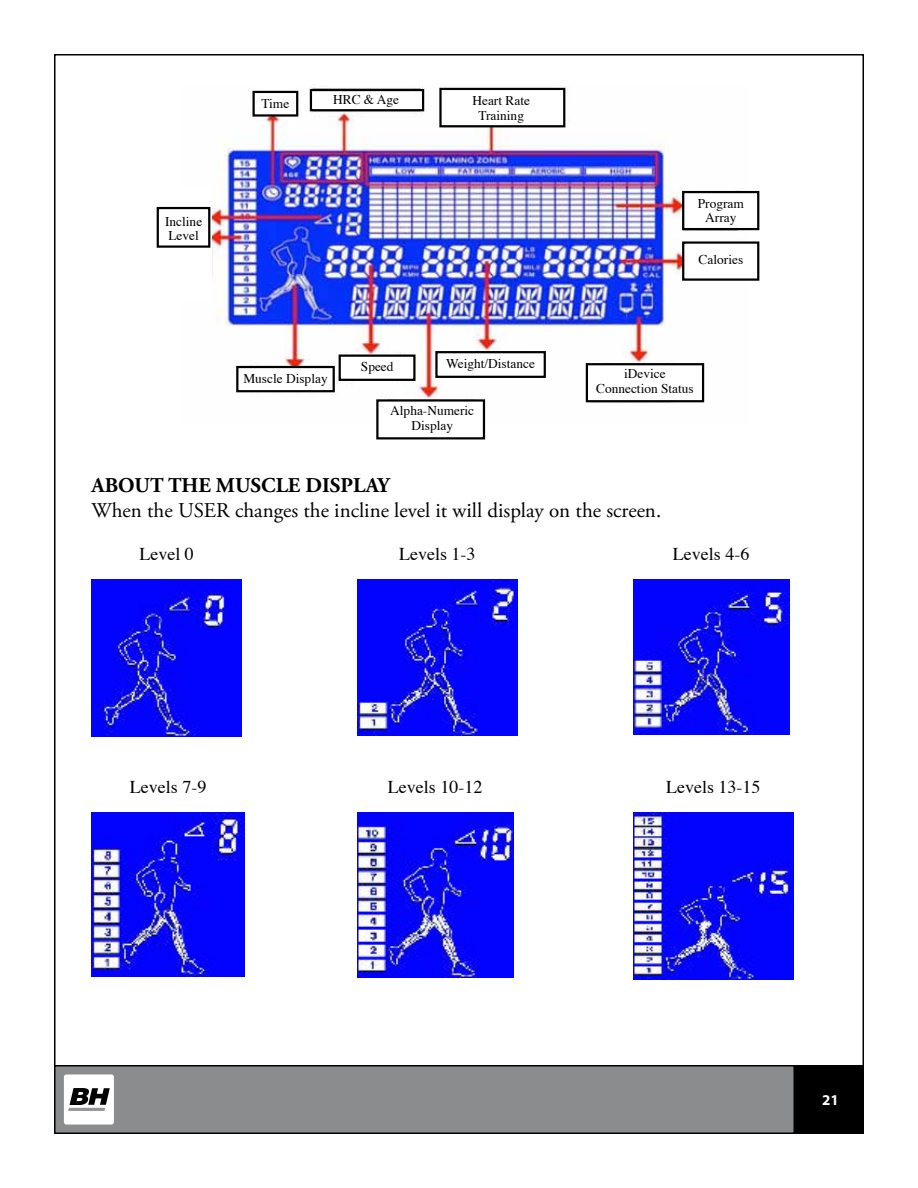
<style>
.page{position:relative;width:918px;height:1188px;background:#fff}
.page>*{position:absolute;margin:0;border:0;box-sizing:border-box;transform-origin:0 0}
.t1{font:21px "Adobe Garamond Pro";color:#000}
.t2{font:700 21px "Adobe Garamond Pro";color:#000}
.t3{font:18px "Times";color:#000}
.t4{font:700 15px "Myriad Pro";color:#fff}
.t5{font:13.35px/14.5px "Times";color:#000;text-align:center}
</style>
<div class="page">
<div style="left:55px;top:1066px;width:808px;height:67px;background:#000"></div>
<div style="left:55px;top:1066px;width:739px;height:67px;background:#8a8c8e"></div>
<div style="left:54px;top:1065px;width:741px;height:69px;border:2px solid #000"></div>
<div style="left:64px;top:1074px;width:50px;height:51px;background:#fff;border-radius:3px"></div>
<svg style="left:68px;top:1088px;width:42px;height:23px"></svg>
<img style="left:92px;top:579px;width:150px;height:158px">
<img style="left:357px;top:579px;width:161px;height:156px">
<img style="left:633px;top:580px;width:156px;height:154px">
<img style="left:92px;top:813px;width:153px;height:163px">
<img style="left:357px;top:813px;width:156px;height:165px">
<img style="left:633px;top:813px;width:161px;height:166px">
<img style="left:212px;top:86px;width:536px;height:338px">
<div style="left:254px;top:92px;width:43px;height:23px;background:#fff"></div>
<div style="left:253px;top:91px;width:45px;height:26px;border:2px solid #000"></div>
<div style="left:311px;top:90px;width:112px;height:20px;background:#fff"></div>
<div style="left:310px;top:89px;width:114px;height:22px;border:2px solid #000"></div>
<div style="left:441px;top:89px;width:123px;height:37px;background:#fff"></div>
<div style="left:439px;top:88px;width:126px;height:39px;border:2px solid #000"></div>
<div style="left:683px;top:192px;width:75px;height:37px;background:#fff"></div>
<div style="left:682px;top:191px;width:77px;height:39px;border:2px solid #000"></div>
<div style="left:683px;top:243px;width:75px;height:37px;background:#fff"></div>
<div style="left:682px;top:241px;width:77px;height:40px;border:2px solid #000"></div>
<div style="left:587px;top:364px;width:116px;height:37px;background:#fff"></div>
<div style="left:586px;top:363px;width:118px;height:39px;border:2px solid #000"></div>
<div style="left:436px;top:352px;width:109px;height:25px;background:#fff"></div>
<div style="left:435px;top:351px;width:111px;height:27px;border:2px solid #000"></div>
<div style="left:377px;top:400px;width:107px;height:38px;background:#fff"></div>
<div style="left:376px;top:399px;width:109px;height:40px;border:2px solid #000"></div>
<div style="left:340px;top:356px;width:74px;height:24px;background:#fff"></div>
<div style="left:339px;top:355px;width:77px;height:26px;border:2px solid #000"></div>
<div style="left:237px;top:367px;width:97px;height:24px;background:#fff"></div>
<div style="left:236px;top:366px;width:99px;height:26px;border:2px solid #000"></div>
<div style="left:157px;top:207px;width:53px;height:41px;border:2px solid #000"></div>
<p class="t5" style="left:165px;top:213px;width:39px;text-align:left">Incline<br>Level</p>
<p class="t5" style="left:262px;top:95px;width:29px">Time</p>
<p class="t5" style="left:333px;top:91px;width:68px">HRC &amp; Age</p>
<p class="t5" style="left:472px;top:92px;width:59px">Heart Rate<br>Training</p>
<p class="t5" style="left:243px;top:370px;width:86px">Muscle Display</p>
<p class="t5" style="left:361px;top:358px;width:34px">Speed</p>
<p class="t5" style="left:446px;top:355px;width:90px">Weight/Distance</p>
<p class="t5" style="left:390px;top:402px;width:85px">Alpha-Numeric<br>Display</p>
<p class="t5" style="left:698px;top:195px;width:48px">Program<br>Array</p>
<p class="t5" style="left:699px;top:251px;width:46px">Calories</p>
<p class="t5" style="left:596px;top:365px;width:99px">iDevice<br>Connection Status</p>
<h1 class="t2" style="left:92px;top:473px;width:299px">ABOUT THE MUSCLE DISPLAY</h1>
<h1 class="t1" style="left:92px;top:498px;width:571px">When the USER changes the incline level it will display on the screen.</h1>
<h2 class="t3" style="left:139px;top:537px;width:56px">Level 0</h2>
<h2 class="t3" style="left:399px;top:537px;width:78px">Levels 1-3</h2>
<h2 class="t3" style="left:673px;top:537px;width:78px">Levels 4-6</h2>
<h2 class="t3" style="left:130px;top:770px;width:78px">Levels 7-9</h2>
<h2 class="t3" style="left:388px;top:770px;width:96px">Levels 10-12</h2>
<h2 class="t3" style="left:666px;top:770px;width:96px">Levels 13-15</h2>
<p class="t4" style="left:822px;top:1090px;width:18px">21</p>
</div>
